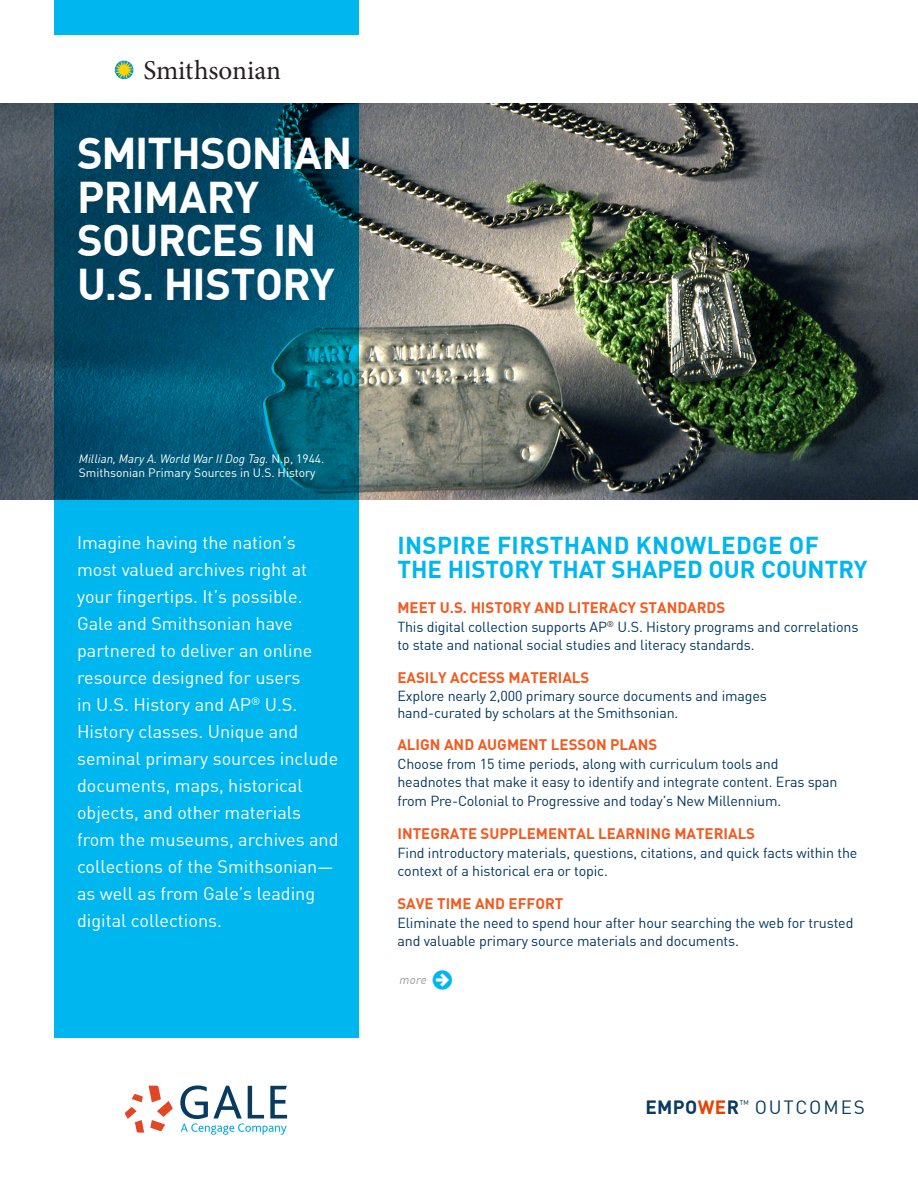
<style>
.page{position:relative;width:918px;height:1188px;background:#fff}
.page>*{position:absolute;margin:0;border:0;box-sizing:border-box;transform-origin:0 0}
.t1{font:700 43.5px/43.5px "DIN Offc";letter-spacing:-.02em;color:#fff}
.t2{font:27.15px "Minion Pro";letter-spacing:-.01em;color:#231f20}
.t3{font:700 24px/24px "DIN Offc";color:#00b6ef}
.t4{font:18.9px "DIN Offc";letter-spacing:.1em;color:#093a5f}
.t5{font:18px/27px "DIN Offc";color:#fff}
.t6{font:700 15px "DIN Offc";color:#f25b21}
.t7{font:14.25px/18.5px "DIN Offc";letter-spacing:-.01em;color:#003560}
.t8{font:14.25px/18.5px "DIN Offc";letter-spacing:-.01em;color:#00355f}
.t9{font:12px/14.4px "DIN Offc";color:#fff}
.t10{font:italic 12px "DIN Offc";color:#939598}
.s1{font-style:italic}
.s2{color:#00355f}
.s3{font-weight:700}
.s4{font-weight:700;color:#e74300}
</style>
<div class="page">
<img style="left:0;top:104px;width:918px;height:396px">
<svg style="left:54px;top:104px;width:305px;height:934px;background:#008ab6"></svg>
<svg style="left:115px;top:60px;width:19px;height:20px"></svg>
<div style="left:54px;top:0;width:305px;height:35px;background:#00b6ef"></div>
<svg style="left:125px;top:1086px;width:48px;height:47px"></svg>
<svg style="left:180px;top:1085px;width:107px;height:50px"></svg>
<h2 class="t2" style="left:144px;top:53px;width:139px">Smithsonian</h2>
<h1 class="t1" style="left:77px;top:132px;width:277px">SMITHSONIAN<br>PRIMARY<br>SOURCES IN<br>U.S. HISTORY</h1>
<p class="t9" style="left:79px;top:451px;width:247px"><span class="s1">Millian, Mary A. World War II Dog Tag.</span> N.p, 1944.<br>Smithsonian Primary Sources in U.S. History</p>
<p class="t5" style="left:77px;top:530px;width:263px">Imagine having the nation’s most valued archives right at your fingertips. It’s possible.<br>Gale and Smithsonian have partnered to deliver an online resource designed for users<br>in U.S. History and AP<sup>®</sup> U.S.<br>History classes. Unique and seminal primary sources include documents, maps, historical objects, and other materials from the museums, archives and collections of the Smithsonian— as well as from Gale’s leading digital collections.</p>
<h3 class="t3" style="left:397px;top:533px;width:472px">INSPIRE FIRSTHAND KNOWLEDGE OF<br>THE HISTORY THAT SHAPED OUR COUNTRY</h3>
<p class="t6" style="left:397px;top:598px;width:329px">MEET U.S. HISTORY AND LITERACY STANDARDS</p>
<p class="t7" style="left:397px;top:618px;width:463px">This digital collection supports AP<sup>®</sup> U.S. History programs and correlations to state and national social studies and literacy standards.</p>
<p class="t6" style="left:397px;top:668px;width:194px">EASILY ACCESS MATERIALS</p>
<p class="t7" style="left:397px;top:687px;width:371px;line-height:17px">Explore nearly 2,000 primary source documents and images hand-curated by scholars at the Smithsonian.</p>
<p class="t6" style="left:397px;top:735px;width:261px">ALIGN AND AUGMENT LESSON PLANS</p>
<p class="t7" style="left:397px;top:755px;width:442px">Choose from 15 time periods, along with curriculum tools and headnotes that make it easy to identify and integrate content. Eras span from Pre-Colonial to Progressive and today’s New Millennium.</p>
<p class="t6" style="left:397px;top:823px;width:359px">INTEGRATE SUPPLEMENTAL LEARNING MATERIALS</p>
<p class="t7" style="left:397px;top:843px;width:462px">Find introductory materials, questions, citations, and quick facts within the context of a hi<span class="s2">storical era or topic.</span></p>
<p class="t6" style="left:397px;top:894px;width:167px">SAVE TIME AND EFFORT</p>
<p class="t8" style="left:397px;top:913px;width:458px">Eliminate the need to spend hour after hour searching the web for trusted and valuable primary source materials and documents.</p>
<p class="t10" style="left:399px;top:972px;width:29px">more</p>
<h3 class="t4" style="left:645px;top:1096px;width:221px"><span class="s3">EMPO</span><span class="s4">WE</span><span class="s3">R</span><sup>™</sup> OUTCOMES</h3>
</div>
